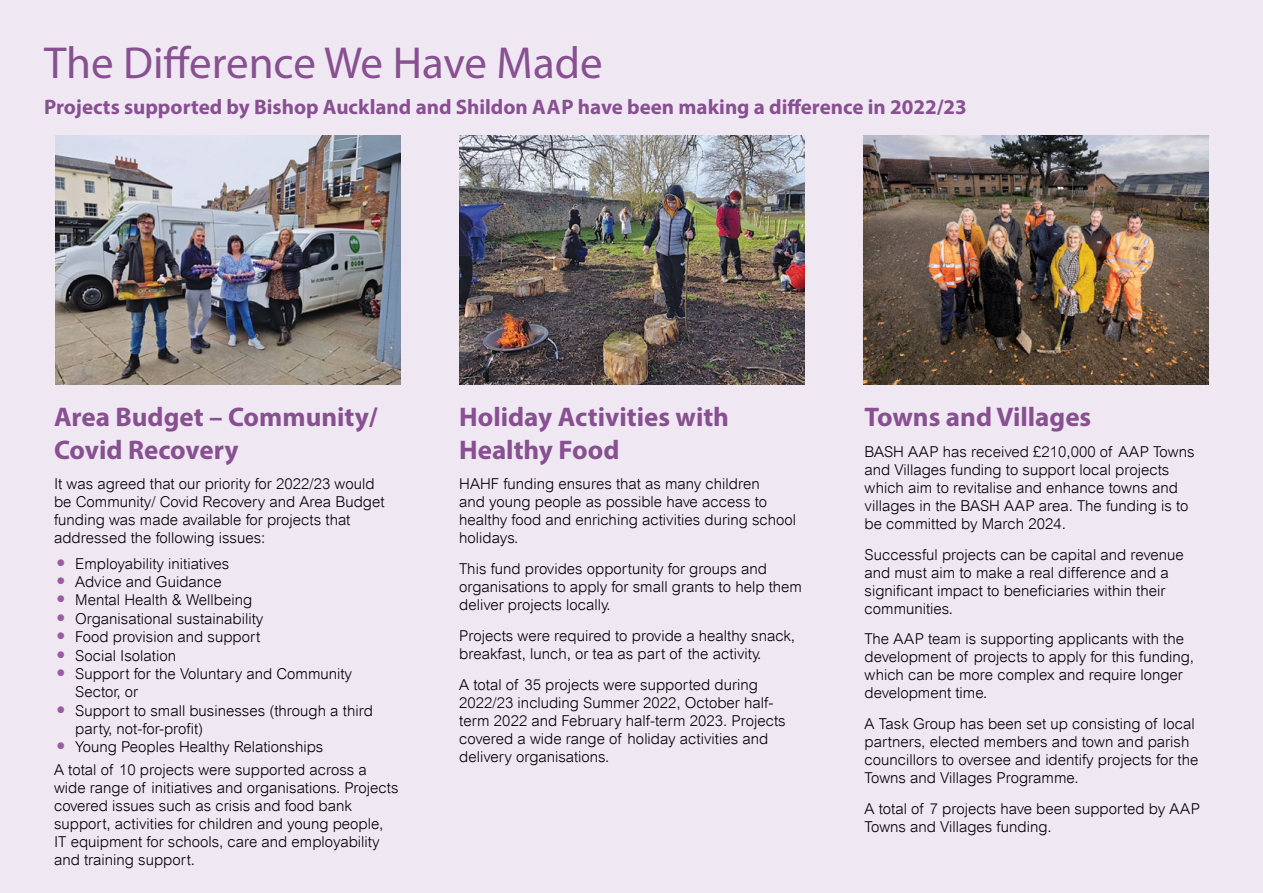
<style>
.page{position:relative;width:1263px;height:893px;background:#efe8f3}
.page>*{position:absolute;margin:0;border:0;box-sizing:border-box;transform-origin:0 0}
.H2_Title_Section_purple_30pt{font:45px "Myriad Pro";color:#884f91}
.H3_18pt_bold_purple{font:700 27px/32.4px "Myriad Pro";color:#884f91}
.H3_Heading_bold_14pt{font:700 21px "Myriad Pro";color:#884f91}
.para_10pt{font:300 15px/18px "Arial";color:#000}
.s1{font-size:27px;color:#9b5ba4}
</style>
<div class="page">
<img style="left:55px;top:135px;width:346px;height:249px">
<img style="left:459px;top:135px;width:346px;height:249px">
<img style="left:863px;top:135px;width:346px;height:249px">
<h2 class="H2_Title_Section_purple_30pt" style="left:44px;top:36px;width:560px">The Difference We Have Made</h2>
<h3 class="H3_Heading_bold_14pt" style="left:44px;top:93px;width:924px">Projects supported by Bishop Auckland and Shildon AAP have been making a difference in 2022/23</h3>
<h3 class="H3_18pt_bold_purple" style="left:54px;top:400px;width:325px">Area Budget – Community/<br>Covid Recovery</h3>
<p class="para_10pt" style="left:54px;top:475px;width:332px">It was agreed that our priority for 2022/23 would be Community/ Covid Recovery and Area Budget funding was made available for projects that addressed the following issues:</p>
<p class="para_10pt" style="left:54px;top:554px;width:177px"><span class="s1">•</span> Employability initiatives</p>
<p class="para_10pt" style="left:54px;top:573px;width:169px"><span class="s1">•</span> Advice and Guidance</p>
<p class="para_10pt" style="left:54px;top:591px;width:200px"><span class="s1">•</span> Mental Health &amp; Wellbeing</p>
<p class="para_10pt" style="left:54px;top:610px;width:211px"><span class="s1">•</span> Organisational sustainability</p>
<p class="para_10pt" style="left:54px;top:628px;width:208px"><span class="s1">•</span> Food provision and support</p>
<p class="para_10pt" style="left:54px;top:646px;width:123px"><span class="s1">•</span> Social Isolation</p>
<p class="para_10pt" style="left:75px;top:665px;width:278px;text-indent:-21px"><span class="s1">•</span> Support for the Voluntary and Community<br>Sector, or</p>
<p class="para_10pt" style="left:75px;top:701px;width:299px;text-indent:-21px"><span class="s1">•</span> Support to small businesses (through a third party, not-for-profit)</p>
<p class="para_10pt" style="left:54px;top:738px;width:271px"><span class="s1">•</span> Young Peoples Healthy Relationships</p>
<p class="para_10pt" style="left:54px;top:761px;width:346px">A total of 10 projects were supported across a wide range of initiatives and organisations. Projects covered issues such as crisis and food bank support, activities for children and young people, IT equipment for schools, care and employability and training support.</p>
<h3 class="H3_18pt_bold_purple" style="left:459px;top:400px;width:271px">Holiday Activities with<br>Healthy Food</h3>
<p class="para_10pt" style="left:459px;top:475px;width:338px">HAHF funding ensures that as many children<br>and young people as possible have access to healthy food and enriching activities during school holidays.</p>
<p class="para_10pt" style="left:459px;top:560px;width:344px">This fund provides opportunity for groups and organisations to apply for small grants to help them deliver projects locally.</p>
<p class="para_10pt" style="left:459px;top:626px;width:337px">Projects were required to provide a healthy snack, breakfast, lunch, or tea as part of the activity.</p>
<p class="para_10pt" style="left:459px;top:675px;width:328px">A total of 35 projects were supported during 2022/23 including Summer 2022, October half&shy;term 2022 and February half-term 2023. Projects covered a wide range of holiday activities and delivery organisations.</p>
<h3 class="H3_18pt_bold_purple" style="left:864px;top:400px;width:228px">Towns and Villages</h3>
<p class="para_10pt" style="left:864px;top:443px;width:331px">BASH AAP has received £210,000 of AAP Towns and Villages funding to support local projects which aim to revitalise and enhance towns and villages in the BASH AAP area. The funding is to be committed by March 2024.</p>
<p class="para_10pt" style="left:864px;top:545px;width:321px">Successful projects can be capital and revenue and must aim to make a real difference and a significant impact to beneficiaries within their communities.</p>
<p class="para_10pt" style="left:864px;top:630px;width:331px">The AAP team is supporting applicants with the development of projects to apply for this funding, which can be more complex and require longer development time.</p>
<p class="para_10pt" style="left:864px;top:715px;width:335px">A Task Group has been set up consisting of local partners, elected members and town and parish councillors to oversee and identify projects for the Towns and Villages Programme.</p>
<p class="para_10pt" style="left:864px;top:800px;width:337px">A total of 7 projects have been supported by AAP<br>Towns and Villages funding.</p>
</div>
